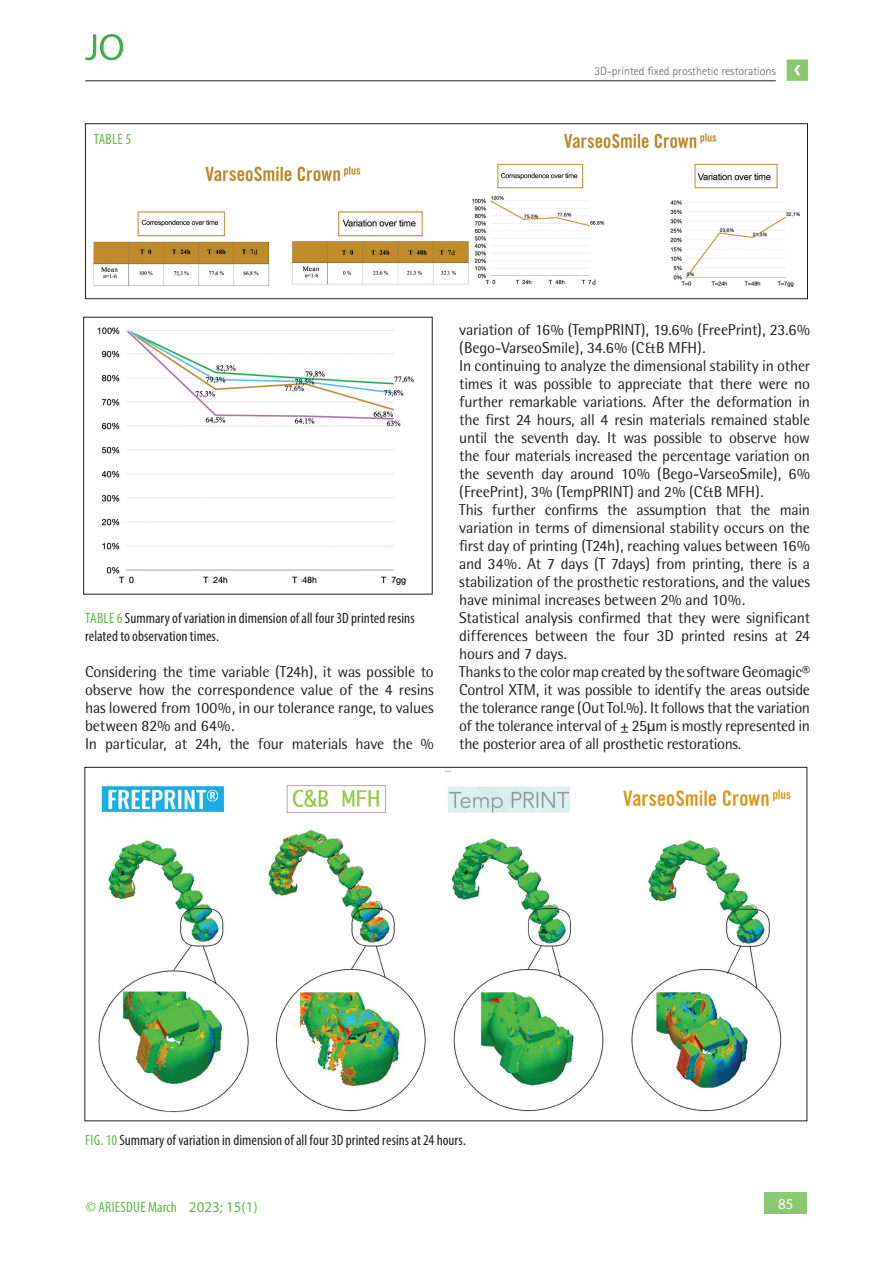
<style>
.page{position:relative;width:893px;height:1263px;background:#fff}
.page>*{position:absolute;margin:0;border:0;box-sizing:border-box;transform-origin:0 0}
.t1{font:15.75px/18px "Rotis Semi Sans";letter-spacing:-.015em;color:#231f20}
.t2{font:condensed 15px/18px "Myriad Pro";letter-spacing:.005em;color:#231f20}
.t3{font:condensed 15px "Myriad Pro";letter-spacing:.02em;color:#60bb46}
.t4{font:15px "Myriad Pro";color:#fff}
.t5{font:300 12px "Rotis Sans Serif";color:#636366}
.s1{color:#60bb46}
.s2{font-family:"Myriad Pro"}
.s3{font-stretch:normal}
</style>
<div class="page">
<div style="left:765px;top:1193px;width:42px;height:21px;background:#8ac96f"></div>
<svg style="left:787px;top:60px;width:21px;height:21px"></svg>
<hr style="left:85px;top:81px;width:691px;height:1px;background:#231f20">
<svg style="left:85px;top:34px;width:38px;height:26px"></svg>
<img style="left:93px;top:133px;width:707px;height:154px">
<div style="left:85px;top:123px;width:723px;height:176px;border:1px solid #231f20"></div>
<img style="left:97px;top:327px;width:317px;height:258px">
<img style="left:98px;top:770px;width:693px;height:343px">
<p class="t3" style="left:94px;top:130px;width:39px">TABLE 5</p>
<p class="t5" style="left:594px;top:64px;width:183px">3D-printed fixed prosthetic restorations</p>
<p class="t2" style="left:85px;top:609px;width:331px"><span class="s1">TABLE 6</span> Summary of variation in dimension of all four 3D printed resins related to observation times.</p>
<p class="t1" style="left:85px;top:663px;width:350px">Considering the time variable (T24h), it was possible to observe how the correspondence value of the 4 resins has lowered from 100%, in our tolerance range, to values between 82% and 64%.<br>In particular, at 24h, the four materials have the %</p>
<p class="t1" style="left:459px;top:321px;width:352px">variation of 16% (TempPRINT), 19.6% (FreePrint), 23.6% (Bego-VarseoSmile), 34.6% (C&amp;B MFH).<br>In continuing to analyze the dimensional stability in other times it was possible to appreciate that there were no further remarkable variations. After the deformation in the first 24 hours, all 4 resin materials remained stable until the seventh day. It was possible to observe how the four materials increased the percentage variation on the seventh day around 10% (Bego-VarseoSmile), 6% (FreePrint), 3% (TempPRINT) and 2% (C&amp;B MFH).<br>This further confirms the assumption that the main variation in terms of dimensional stability occurs on the first day of printing (T24h), reaching values between 16% and 34%. At 7 days (T 7days) from printing, there is a stabilization of the prosthetic restorations, and the values have minimal increases between 2% and 10%.<br>Statistical analysis confirmed that they were significant differences between the four 3D printed resins at 24 hours and 7 days.<br>Thanks to the color map created by the software Geomagic® Control XTM, it was possible to identify the areas outside the tolerance range (Out Tol.%). It follows that the variation of the tolerance interval of ± 25<span class="s2">μ</span>m is mostly represented in the posterior area of all prosthetic restorations.</p>
<p class="t2" style="left:85px;top:1131px;width:382px"><span class="s1">FIG. 10</span> Summary of variation in dimension of all four 3D printed resins at 24 hours.</p>
<p class="t3" style="left:86px;top:1197px;width:173px">© ARIESDUE March <span class="s3">2023; 15(1)</span></p>
<p class="t4" style="left:778px;top:1195px;width:17px">85</p>
</div>
